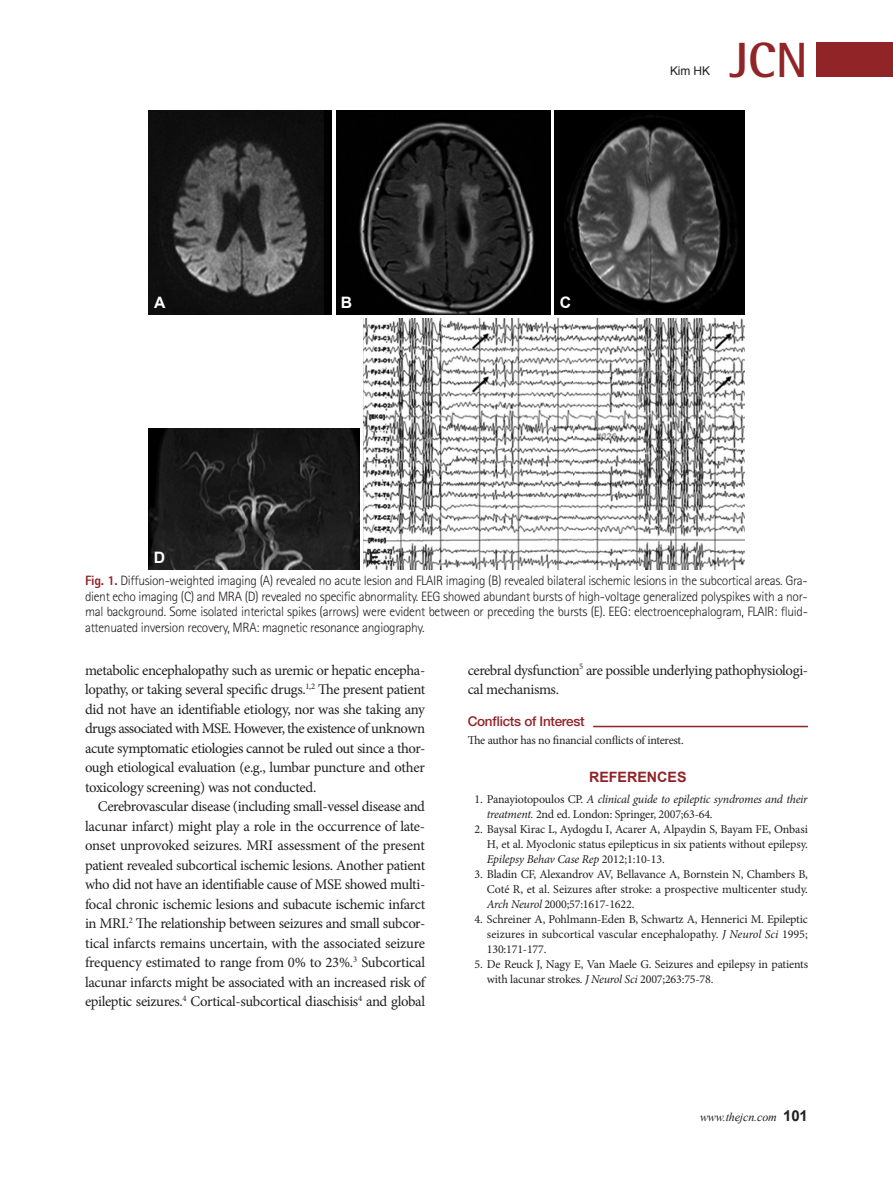
<style>
.page{position:relative;width:893px;height:1191px;background:#fff}
.page>*{position:absolute;margin:0;border:0;box-sizing:border-box;transform-origin:0 0}
.t1{font:700 49.5px "Rotis Semi Sans Std";color:#912427}
.t2{font:700 15.75px "Arial";color:#fff}
.t3{font:700 15.75px "Arial";color:#231f20}
.t4{font:14.7px/19.5px "Minion Pro";letter-spacing:-.025em;color:#231f20;text-align:justify}
.t5{font:700 14.25px "Arial";color:#912427}
.t6{font:300 13.5px/15.8px "Rotis Sans Serif Std";letter-spacing:-.025em;color:#231f20;text-align:justify}
.t7{font:500 13.5px "Helvetica Neue LT Std";letter-spacing:-.02em;color:#912427}
.t8{font:12px/15px "Minion Pro";letter-spacing:-.015em;color:#231f20;text-align:justify}
.t9{font:italic 12px "Times New Roman";letter-spacing:-.01em;color:#231f20}
.t10{font:12px "Arial";color:#231f20}
.s1{font-weight:800;color:#912427}
.s2{font-style:italic}
.s3{font-family:"Arial";font-weight:700;font-style:normal;font-size:15px}
</style>
<div class="page">
<div style="left:816px;top:43px;width:77px;height:34px;background:#912427"></div>
<hr style="left:593px;top:726px;width:215px;height:1px;background:#912427">
<img style="left:149px;top:111px;width:183px;height:203px">
<img style="left:555px;top:111px;width:189px;height:203px">
<img style="left:336px;top:111px;width:214px;height:203px">
<img style="left:149px;top:428px;width:210px;height:141px">
<img style="left:364px;top:319px;width:380px;height:250px">
<p class="t2" style="left:154px;top:292px;width:13px">A</p>
<p class="t2" style="left:341px;top:292px;width:13px">B</p>
<p class="t2" style="left:560px;top:292px;width:13px">C</p>
<p class="t2" style="left:154px;top:547px;width:13px">D</p>
<p class="t3" style="left:369px;top:547px;width:12px">E</p>
<p class="t10" style="left:670px;top:63px;width:42px">Kim HK</p>
<h1 class="t1" style="left:730px;top:30px;width:80px">JCN</h1>
<p class="t6" style="left:85px;top:572px;width:724px"><span class="s1">Fig. 1.</span> Diffusion-weighted imaging (A) revealed no acute lesion and FLAIR imaging (B) revealed bilateral ischemic lesions in the subcortical areas. Gra&shy;dient echo imaging (C) and MRA (D) revealed no specific abnormality. EEG showed abundant bursts of high-voltage generalized polyspikes with a nor&shy;mal background. Some isolated interictal spikes (arrows) were evident between or preceding the bursts (E). EEG: electroencephalogram, FLAIR: fluid&shy;attenuated inversion recovery, MRA: magnetic resonance angiography.</p>
<p class="t4" style="left:85px;top:660px;width:342px">metabolic encephalopathy such as uremic or hepatic encepha&shy;lopathy, or taking several specific drugs.<sup>1,2</sup> The present patient did not have an identifiable etiology, nor was she taking any drugs associated with MSE. However, the existence of unknown acute symptomatic etiologies cannot be ruled out since a thor&shy;ough etiological evaluation (e.g., lumbar puncture and other toxicology screening) was not conducted.</p>
<p class="t4" style="left:85px;top:797px;width:342px;text-indent:13px">Cerebrovascular disease (including small-vessel disease and lacunar infarct) might play a role in the occurrence of late&shy;onset unprovoked seizures. MRI assessment of the present patient revealed subcortical ischemic lesions. Another patient who did not have an identifiable cause of MSE showed multi&shy;focal chronic ischemic lesions and subacute ischemic infarct in MRI.<sup>2</sup> The relationship between seizures and small subcor&shy;tical infarcts remains uncertain, with the associated seizure frequency estimated to range from 0% to 23%.<sup>3</sup> Subcortical lacunar infarcts might be associated with an increased risk of epileptic seizures.<sup>4</sup> Cortical-subcortical diaschisis<sup>4</sup> and global</p>
<p class="t4" style="left:468px;top:660px;width:342px">cerebral dysfunction<sup>5</sup> are possible underlying pathophysiologi&shy;cal mechanisms.</p>
<p class="t7" style="left:468px;top:713px;width:118px">Conflicts of Interest</p>
<p class="t8" style="left:468px;top:732px;width:218px">The author has no financial conflicts of interest.</p>
<p class="t5" style="left:589px;top:768px;width:99px">REFERENCES</p>
<p class="t8" style="left:487px;top:791px;width:322px;text-indent:-12px">1. Panayiotopoulos CP. <span class="s2">A clinical guide to epileptic syndromes and their treatment.</span> 2nd ed. London: Springer, 2007;63-64.</p>
<p class="t8" style="left:487px;top:821px;width:323px;text-indent:-13px">2. Baysal Kirac L, Aydogdu I, Acarer A, Alpaydin S, Bayam FE, Onbasi H, et al. Myoclonic status epilepticus in six patients without epilepsy.<br><span class="s2">Epilepsy Behav Case Rep</span> 2012;1:10-13.</p>
<p class="t8" style="left:487px;top:866px;width:323px;text-indent:-12px">3. Bladin CF, Alexandrov AV, Bellavance A, Bornstein N, Chambers B, Coté R, et al. Seizures after stroke: a prospective multicenter study.<br><span class="s2">Arch Neurol</span> 2000;57:1617-1622.</p>
<p class="t8" style="left:487px;top:911px;width:323px;text-indent:-12px">4. Schreiner A, Pohlmann-Eden B, Schwartz A, Hennerici M. Epileptic seizures in subcortical vascular encephalopathy. <span class="s2">J Neurol Sci</span> 1995; 130:171-177.</p>
<p class="t8" style="left:487px;top:956px;width:323px;text-indent:-12px">5. De Reuck J, Nagy E, Van Maele G. Seizures and epilepsy in patients with lacunar strokes. <span class="s2">J Neurol Sci</span> 2007;263:75-78.</p>
<p class="t9" style="left:700px;top:1108px;width:109px">www.thejcn.com <span class="s3">101</span></p>
</div>
